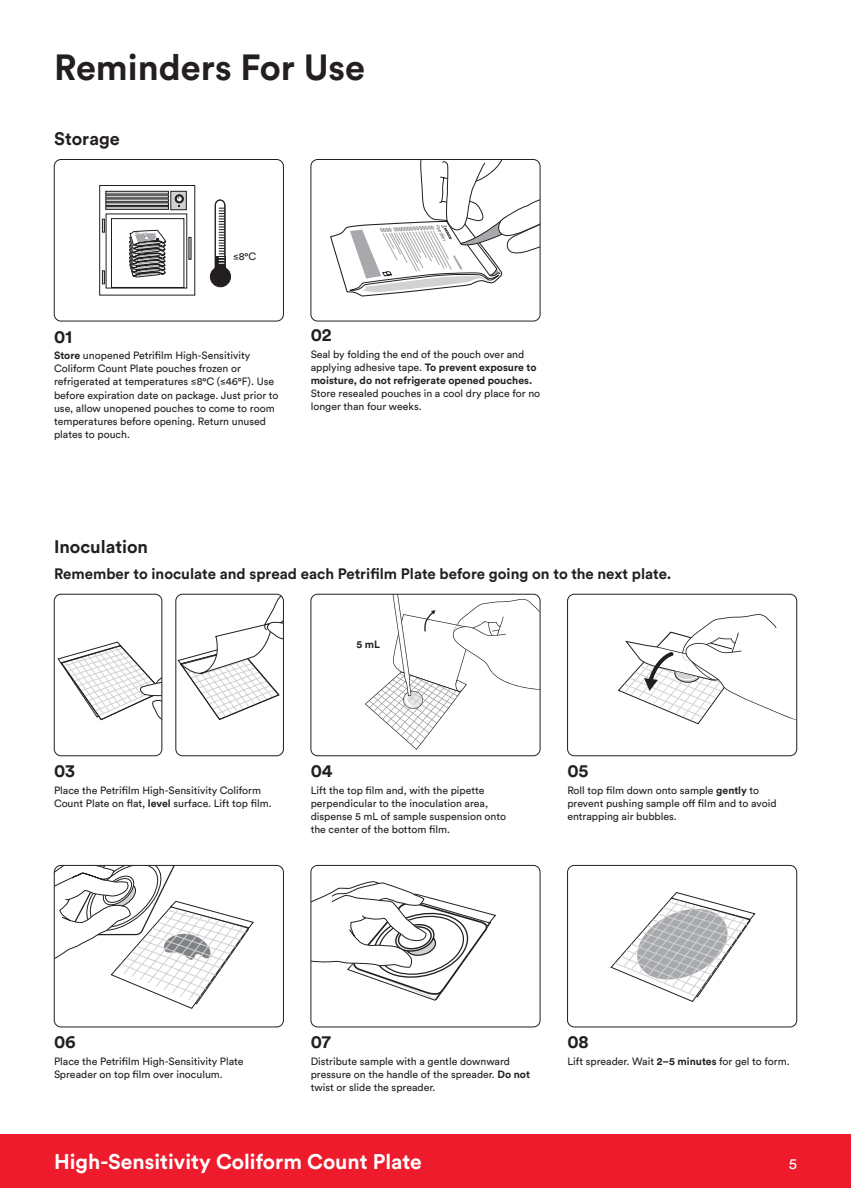
<style>
.page{position:relative;width:851px;height:1188px;background:#fff}
.page>*{position:absolute;margin:0;border:0;box-sizing:border-box;transform-origin:0 0}
.t1{font:700 36px "Circular Std";color:#231f20}
.t2{font:700 21px "Circular Std";color:#fff}
.t3{font:700 18px "Circular Std";color:#231f20}
.t4{font:700 15px "Circular Std";color:#231f20}
.t5{font:15px "Circular Std";color:#fff}
.t6{font:10.5px/13.2px "Circular Std";color:#231f20}
.t7{font:700 10.5px/13.2px "Circular Std";color:#231f20}
.s1{font-weight:700}
.s2{font-weight:400}
</style>
<div class="page">
<svg style="left:610px;top:892px;width:146px;height:110px"></svg>
<div style="left:567px;top:865px;width:229px;height:162px;border:1px solid #231f20;border-radius:7px"></div>
<svg style="left:58px;top:642px;width:104px;height:114px"></svg>
<div style="left:54px;top:594px;width:108px;height:162px;border:1px solid #231f20;border-radius:7px"></div>
<svg style="left:178px;top:594px;width:105px;height:126px"></svg>
<div style="left:176px;top:594px;width:107px;height:162px;border:1px solid #231f20;border-radius:7px"></div>
<svg style="left:365px;top:594px;width:175px;height:156px"></svg>
<div style="left:310px;top:594px;width:230px;height:162px;border:1px solid #231f20;border-radius:7px"></div>
<svg style="left:617px;top:614px;width:177px;height:111px"></svg>
<div style="left:567px;top:594px;width:229px;height:162px;border:1px solid #231f20;border-radius:7px"></div>
<div style="left:0;top:1134px;width:850px;height:54px;background:#ee1b2d"></div>
<svg style="left:54px;top:865px;width:200px;height:144px"></svg>
<div style="left:54px;top:865px;width:229px;height:162px;border:1px solid #231f20;border-radius:7px"></div>
<svg style="left:312px;top:881px;width:184px;height:120px"></svg>
<div style="left:310px;top:865px;width:230px;height:162px;border:1px solid #231f20;border-radius:7px"></div>
<div style="left:310px;top:159px;width:230px;height:162px;border:1px solid #231f20;border-radius:7px"></div>
<svg style="left:329px;top:160px;width:211px;height:139px"></svg>
<div style="left:99px;top:185px;width:96px;height:110px;border:1px solid #231f20"></div>
<svg style="left:172px;top:193px;width:12px;height:15px"></svg>
<div style="left:170px;top:191px;width:16px;height:19px;border:1px solid #231f20"></div>
<div style="left:175px;top:195px;width:9px;height:8px;border:1px solid #231f20;border-radius:50%"></div>
<svg style="left:176px;top:196px;width:6px;height:11px"></svg>
<div style="left:105px;top:191px;width:64px;height:3px;border:1px solid #231f20"></div>
<div style="left:105px;top:199px;width:64px;height:3px;border:1px solid #231f20"></div>
<div style="left:105px;top:203px;width:64px;height:3px;border:1px solid #231f20"></div>
<div style="left:105px;top:206px;width:64px;height:4px;border:1px solid #231f20"></div>
<svg style="left:215px;top:200px;width:10px;height:80px"></svg>
<div style="left:210px;top:267px;width:20px;height:20px;background:#231f20;border-radius:50%"></div>
<div style="left:210px;top:266px;width:21px;height:21px;border:1px solid #231f20;border-radius:50%"></div>
<div style="left:215px;top:256px;width:10px;height:14px;background:#231f20"></div>
<svg style="left:219px;top:208px;width:4px;height:56px"></svg>
<div style="left:215px;top:200px;width:10px;height:80px;border:1px solid #231f20;border-radius:5px"></div>
<div style="left:54px;top:159px;width:229px;height:162px;border:1px solid #231f20;border-radius:7px"></div>
<svg style="left:102px;top:213px;width:85px;height:76px"></svg>
<h1 class="t1" style="left:54px;top:44px;width:312px">Reminders For Use</h1>
<h3 class="t3" style="left:54px;top:127px;width:67px">Storage</h3>
<p class="t6" style="left:233px;top:250px;width:25px">≤8°C</p>
<h3 class="t3" style="left:54px;top:325px;width:20px">01</h3>
<p class="t6" style="left:54px;top:349px;width:226px"><span class="s1">Store</span> unopened Petrifilm High-Sensitivity Coliform Count Plate pouches frozen or refrigerated at temperatures ≤8°C (≤46°F). Use before expiration date on package. Just prior to use, allow unopened pouches to come to room temperatures before opening. Return unused plates to pouch.</p>
<h3 class="t3" style="left:310px;top:323px;width:22px">02</h3>
<p class="t7" style="left:310px;top:347px;width:227px"><span class="s2">Seal by folding the end of the pouch over and applying adhesive tape.</span> To prevent exposure to moisture, do not refrigerate opened pouches.</p>
<p class="t6" style="left:310px;top:387px;width:231px">Store resealed pouches in a cool dry place for no longer than four weeks.</p>
<h3 class="t3" style="left:54px;top:535px;width:96px">Inoculation</h3>
<h3 class="t4" style="left:54px;top:564px;width:619px">Remember to inoculate and spread each Petrifilm Plate before going on to the next plate.</h3>
<p class="t7" style="left:356px;top:637px;width:25px">5 mL</p>
<h3 class="t3" style="left:54px;top:759px;width:23px">03</h3>
<p class="t6" style="left:54px;top:784px;width:219px">Place the Petrifilm High-Sensitivity Coliform<br>Count Plate on flat, <span class="s1">level</span> surface. Lift top film.</p>
<h3 class="t3" style="left:310px;top:759px;width:23px">04</h3>
<p class="t6" style="left:310px;top:784px;width:197px">Lift the top film and, with the pipette perpendicular to the inoculation area, dispense 5 mL of sample suspension onto the center of the bottom film.</p>
<h3 class="t3" style="left:567px;top:759px;width:23px">05</h3>
<p class="t6" style="left:567px;top:784px;width:211px">Roll top film down onto sample <span class="s1">gently</span> to prevent pushing sample off film and to avoid entrapping air bubbles.</p>
<h3 class="t3" style="left:54px;top:1030px;width:23px">06</h3>
<p class="t6" style="left:54px;top:1054px;width:191px">Place the Petrifilm High-Sensitivity Plate<br>Spreader on top film over inoculum.</p>
<h3 class="t3" style="left:310px;top:1030px;width:22px">07</h3>
<p class="t6" style="left:310px;top:1054px;width:221px">Distribute sample with a gentle downward pressure on the handle of the spreader. <span class="s1">Do not </span>twist or slide the spreader.</p>
<h3 class="t3" style="left:567px;top:1030px;width:23px">08</h3>
<p class="t6" style="left:567px;top:1054px;width:224px">Lift spreader. Wait <span class="s1">2–5 minutes</span> for gel to form.</p>
<h2 class="t2" style="left:54px;top:1148px;width:369px">High-Sensitivity Coliform Count Plate</h2>
<h3 class="t5" style="left:788px;top:1154px;width:10px">5</h3>
</div>
